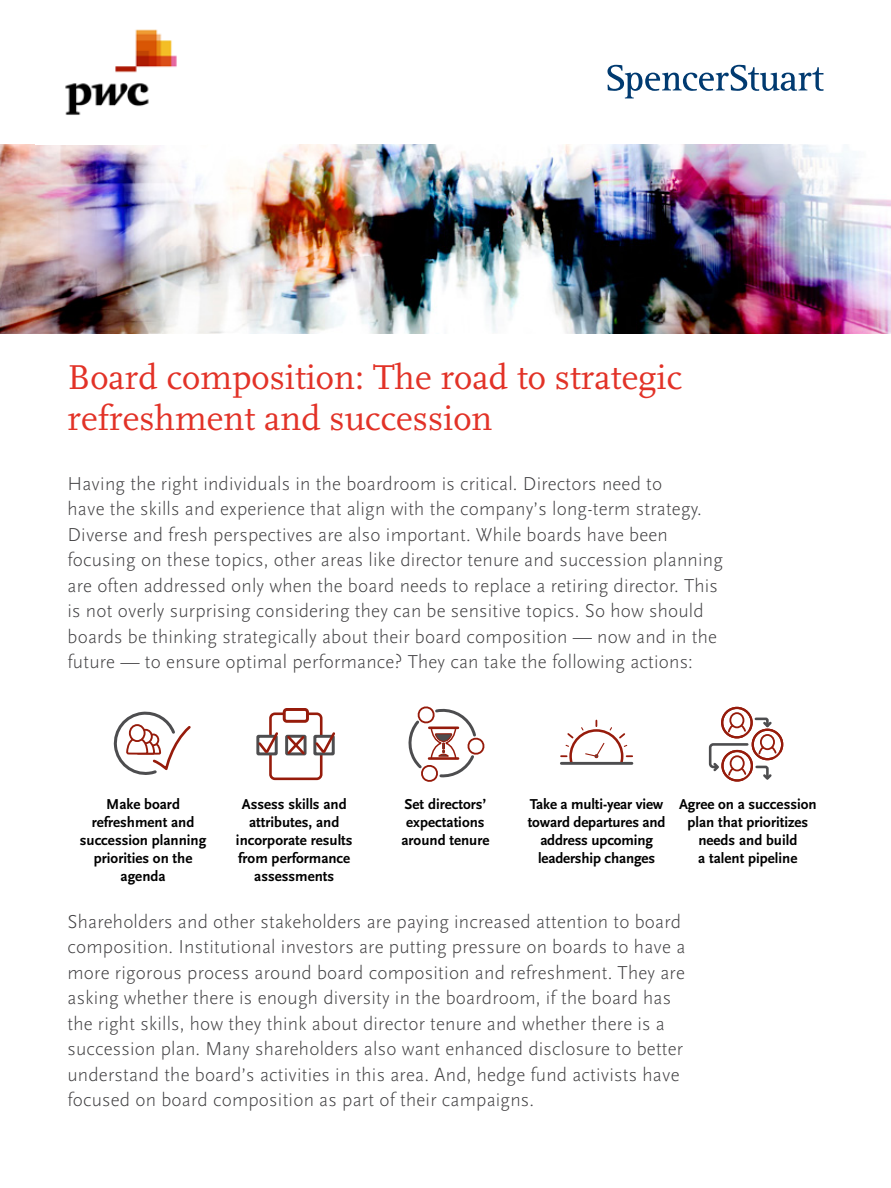
<style>
.page{position:relative;width:891px;height:1188px;background:#fff}
.page>*{position:absolute;margin:0;border:0;box-sizing:border-box;transform-origin:0 0}
.t1{font:36px/40.5px "Scala Pro";color:#e23227}
.t2{font:300 19.5px/25.5px "Scala Sans Pro";letter-spacing:.01em;color:#414042}
.t3{font:700 15px/18px "Scala Sans Pro";color:#000;text-align:center}
</style>
<div class="page">
<img style="left:0;top:144px;width:891px;height:189px">
<svg style="left:113px;top:711px;width:78px;height:64px"></svg>
<div style="left:269px;top:712px;width:54px;height:68px;border:3px solid #961b0b;border-radius:4px"></div>
<div style="left:284px;top:709px;width:23px;height:12px;background:#fff;border-radius:3px"></div>
<div style="left:283px;top:708px;width:26px;height:15px;border:3px solid #961b0b;border-radius:3px"></div>
<svg style="left:313px;top:730px;width:22px;height:25px"></svg>
<svg style="left:256px;top:730px;width:51px;height:27px"></svg>
<svg style="left:408px;top:706px;width:76px;height:76px"></svg>
<svg style="left:561px;top:721px;width:71px;height:41px"></svg>
<hr style="left:561px;top:762px;width:71px;height:3px;background:#4d4d4f">
<svg style="left:708px;top:706px;width:76px;height:76px"></svg>
<svg style="left:607px;top:65px;width:217px;height:33px"></svg>
<img style="left:35px;top:29px;width:172px;height:116px">
<h1 class="t1" style="left:68px;top:357px;width:616px">Board composition: The road to strategic refreshment and succession</h1>
<p class="t2" style="left:68px;top:471px;width:657px">Having the right individuals in the boardroom is critical. Directors need to<br>have the skills and experience that align with the company’s long-term strategy.<br>Diverse and fresh perspectives are also important. While boards have been focusing on these topics, other areas like director tenure and succession planning are often addressed only when the board needs to replace a retiring director. This is not overly surprising considering they can be sensitive topics. So how should boards be thinking strategically about their board composition — now and in the future — to ensure optimal performance? They can take the following actions:</p>
<p class="t3" style="left:80px;top:795px;width:128px">Make board refreshment and succession planning priorities on the agenda</p>
<p class="t3" style="left:236px;top:795px;width:118px">Assess skills and attributes, and incorporate results from performance assessments</p>
<p class="t3" style="left:401px;top:795px;width:90px">Set directors’ expectations around tenure</p>
<p class="t3" style="left:528px;top:795px;width:139px">Take a multi-year view toward departures and address upcoming leadership changes</p>
<p class="t3" style="left:679px;top:795px;width:139px">Agree on a succession plan that prioritizes needs and build<br>a talent pipeline</p>
<p class="t2" style="left:68px;top:909px;width:619px">Shareholders and other stakeholders are paying increased attention to board composition. Institutional investors are putting pressure on boards to have a more rigorous process around board composition and refreshment. They are asking whether there is enough diversity in the boardroom, if the board has the right skills, how they think about director tenure and whether there is a succession plan. Many shareholders also want enhanced disclosure to better understand the board’s activities in this area. And, hedge fund activists have focused on board composition as part of their campaigns.</p>
</div>
